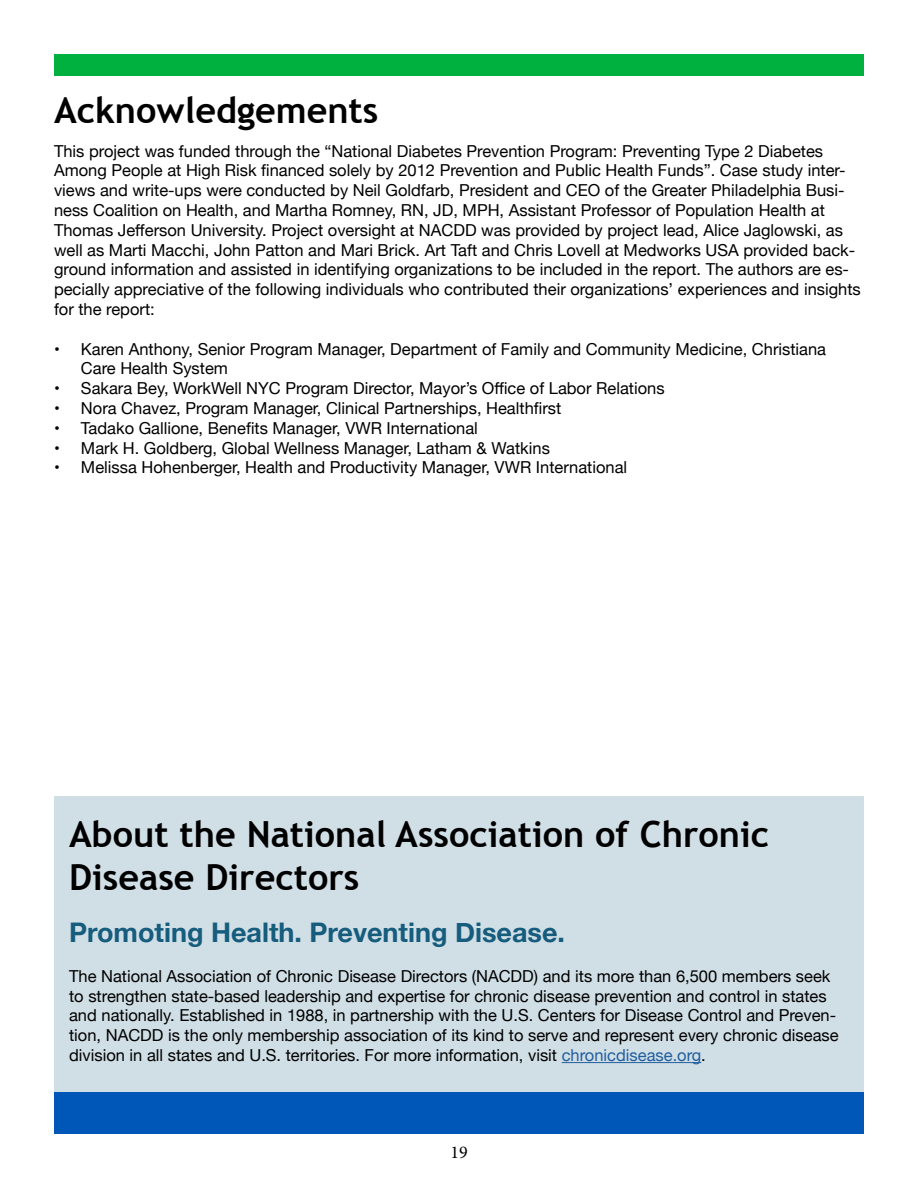
<style>
.page{position:relative;width:918px;height:1188px;background:#fff}
.page>*{position:absolute;margin:0;border:0;box-sizing:border-box;transform-origin:0 0}
.t1{font:700 36px/43.2px "Trebuchet MS";color:#000}
.t2{font:700 27px "Helvetica Neue";color:#165c7d}
.t3{font:18px "Minion Pro";color:#000}
.t4{font:16.5px/19.8px "Helvetica Neue";color:#000}
.s1{color:#215e9e}
</style>
<div class="page">
<div style="left:54px;top:796px;width:810px;height:303px;background:#d0dee5"></div>
<hr style="left:562px;top:1062px;width:139px;height:1px;background:#215e9e">
<div style="left:54px;top:54px;width:810px;height:22px;background:#00b140"></div>
<div style="left:54px;top:1093px;width:810px;height:41px;background:#0057b8"></div>
<h1 class="t1" style="left:54px;top:88px;width:326px">Acknowledgements</h1>
<p class="t4" style="left:54px;top:142px;width:808px">This project was funded through the “National Diabetes Prevention Program: Preventing Type 2 Diabetes Among People at High Risk financed solely by 2012 Prevention and Public Health Funds”. Case study inter&shy;views and write-ups were conducted by Neil Goldfarb, President and CEO of the Greater Philadelphia Busi&shy;ness Coalition on Health, and Martha Romney, RN, JD, MPH, Assistant Professor of Population Health at Thomas Jefferson University. Project oversight at NACDD was provided by project lead, Alice Jaglowski, as well as Marti Macchi, John Patton and Mari Brick. Art Taft and Chris Lovell at Medworks USA provided back&shy;ground information and assisted in identifying organizations to be included in the report. The authors are es&shy;pecially appreciative of the following individuals who contributed their organizations’ experiences and insights for the report:</p>
<p class="t4" style="left:81px;top:340px;width:747px;text-indent:-27px">• Karen Anthony, Senior Program Manager, Department of Family and Community Medicine, Christiana<br>Care Health System</p>
<p class="t4" style="left:54px;top:379px;width:612px">• Sakara Bey, WorkWell NYC Program Director, Mayor’s Office of Labor Relations</p>
<p class="t4" style="left:54px;top:399px;width:509px">• Nora Chavez, Program Manager, Clinical Partnerships, Healthfirst</p>
<p class="t4" style="left:54px;top:419px;width:425px">• Tadako Gallione, Benefits Manager, VWR International</p>
<p class="t4" style="left:54px;top:439px;width:497px">• Mark H. Goldberg, Global Wellness Manager, Latham &amp; Watkins</p>
<p class="t4" style="left:54px;top:459px;width:575px">• Melissa Hohenberger, Health and Productivity Manager, VWR International</p>
<h1 class="t1" style="left:69px;top:812px;width:702px">About the National Association of Chronic<br>Disease Directors</h1>
<h2 class="t2" style="left:69px;top:911px;width:497px">Promoting Health. Preventing Disease.</h2>
<p class="t4" style="left:69px;top:967px;width:771px">The National Association of Chronic Disease Directors (NACDD) and its more than 6,500 members seek to strengthen state-based leadership and expertise for chronic disease prevention and control in states and nationally. Established in 1988, in partnership with the U.S. Centers for Disease Control and Preven&shy;tion, NACDD is the only membership association of its kind to serve and represent every chronic disease division in all states and U.S. territories. For more information, visit <span class="s1">chronicdisease.org</span>.</p>
<p class="t3" style="left:450px;top:1140px;width:19px">19</p>
</div>
